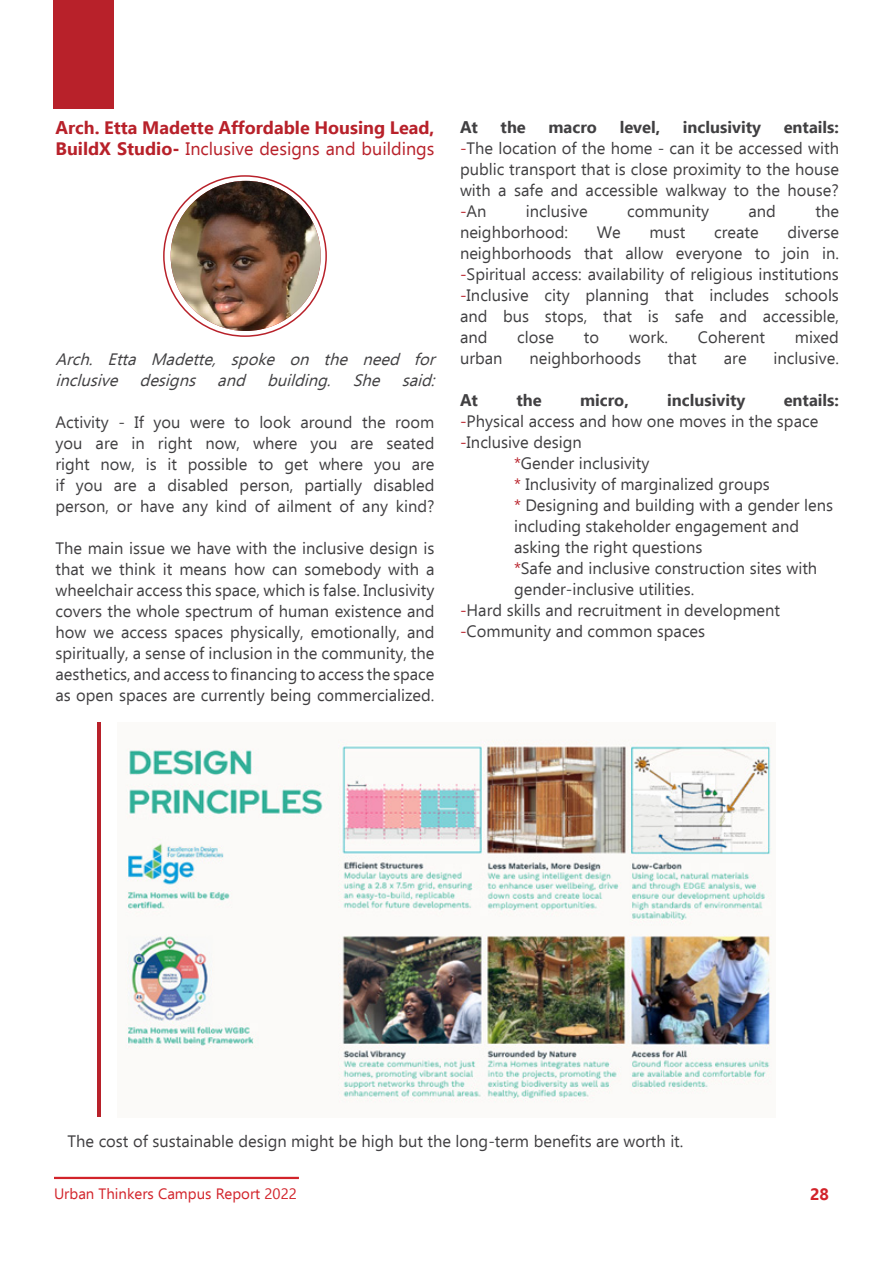
<style>
.page{position:relative;width:893px;height:1263px;background:#fff}
.page>*{position:absolute;margin:0;border:0;box-sizing:border-box;transform-origin:0 0}
.t1{font:700 18px/21px "Ebrima";color:#b8212a}
.t2{font:16.5px/21px "Ebrima";color:#414042;text-align:justify}
.t3{font:italic 16.5px/21px "Ebrima";color:#414042}
.t4{font:700 16.5px "Ebrima";color:#414042}
.t5{font:700 16.5px "Ebrima";color:#d2232a}
.t6{font:15px "Ebrima";color:#d2232a}
.s1{font-weight:400}
.s2{font-weight:700}
.s3{color:#b8212a}
</style>
<div class="page">
<hr style="left:54px;top:1177px;width:245px;height:2px;background:#d2232a">
<div style="left:53px;top:0;width:61px;height:108px;background:#b8212a"></div>
<img style="left:171px;top:181px;width:150px;height:150px;border-radius:75px">
<img style="left:126px;top:740px;width:646px;height:362px">
<hr style="left:97px;top:722px;width:4px;height:395px;background:#b8212a">
<p class="t1" style="left:56px;top:116px;width:380px">Arch. Etta Madette Affordable Housing Lead,<br>BuildX Studio- <span class="s1">Inclusive designs and buildings</span></p>
<p class="t3" style="left:55px;top:348px;width:387px">Arch. Etta Madette, spoke on the need for inclusive designs and building. She said:</p>
<p class="t2" style="left:56px;top:411px;width:380px">Activity - If you were to look around the room you are in right now, where you are seated right now, is it possible to get where you are if you are a disabled person, partially disabled person, or have any kind of ailment of any kind?</p>
<p class="t2" style="left:56px;top:537px;width:380px">The main issue we have with the inclusive design is that we think it means how can somebody with a wheelchair access this space, which is false. Inclusivity covers the whole spectrum of human existence and how we access spaces physically, emotionally, and spiritually, a sense of inclusion in the community, the aesthetics, and access to financing to access the space as open spaces are currently being commercialized.</p>
<p class="t4" style="left:460px;top:114px;width:20px">At</p>
<p class="t4" style="left:501px;top:114px;width:27px">the</p>
<p class="t4" style="left:548px;top:114px;width:50px">macro</p>
<p class="t4" style="left:620px;top:114px;width:42px">level,</p>
<p class="t4" style="left:683px;top:114px;width:80px">inclusivity</p>
<p class="t2" style="left:460px;top:116px;width:380px;text-indent:324px"><span class="s2">entails: </span><span class="s3">-</span>The location of the home - can it be accessed with public transport that is close proximity to the house with a safe and accessible walkway to the house? <span class="s3">-</span>An</p>
<p class="t2" style="left:526px;top:200px;width:63px">inclusive</p>
<p class="t2" style="left:627px;top:200px;width:83px">community</p>
<p class="t2" style="left:749px;top:200px;width:29px">and</p>
<p class="t2" style="left:815px;top:200px;width:25px">the</p>
<p class="t2" style="left:460px;top:221px;width:110px">neighborhood:</p>
<p class="t2" style="left:597px;top:221px;width:26px">We</p>
<p class="t2" style="left:649px;top:221px;width:38px">must</p>
<p class="t2" style="left:714px;top:221px;width:46px">create</p>
<p class="t2" style="left:460px;top:221px;width:380px;text-indent:327px">diverse neighborhoods that allow everyone to join in. <span class="s3">-</span>Spiritual access: availability of religious institutions <span class="s3">-</span>Inclusive city planning that includes schools and bus stops, that is safe and accessible, and</p>
<p class="t2" style="left:517px;top:326px;width:38px">close</p>
<p class="t2" style="left:584px;top:326px;width:17px">to</p>
<p class="t2" style="left:629px;top:326px;width:41px">work.</p>
<p class="t2" style="left:698px;top:326px;width:69px">Coherent</p>
<p class="t2" style="left:795px;top:326px;width:46px">mixed</p>
<p class="t2" style="left:460px;top:347px;width:44px">urban</p>
<p class="t2" style="left:529px;top:347px;width:113px">neighborhoods</p>
<p class="t2" style="left:668px;top:347px;width:30px">that</p>
<p class="t2" style="left:724px;top:347px;width:24px">are</p>
<p class="t2" style="left:774px;top:347px;width:67px">inclusive.</p>
<p class="t4" style="left:460px;top:387px;width:20px">At</p>
<p class="t4" style="left:516px;top:387px;width:27px">the</p>
<p class="t4" style="left:580px;top:387px;width:50px">micro,</p>
<p class="t4" style="left:667px;top:387px;width:80px">inclusivity</p>
<p class="t4" style="left:784px;top:387px;width:57px">entails:</p>
<p class="t2" style="left:460px;top:410px;width:360px"><span class="s3">-</span>Physical access and how one moves in the space</p>
<p class="t2" style="left:460px;top:431px;width:123px"><span class="s3">-</span>Inclusive design</p>
<p class="t2" style="left:514px;top:452px;width:137px"><span class="s3">*</span>Gender inclusivity</p>
<p class="t2" style="left:514px;top:473px;width:257px"><span class="s3">*</span> Inclusivity of marginalized groups</p>
<p class="t2" style="left:514px;top:494px;width:321px"><span class="s3">*</span> Designing and building with a gender lens</p>
<p class="t2" style="left:514px;top:515px;width:287px">including stakeholder engagement and</p>
<p class="t2" style="left:514px;top:536px;width:190px">asking the right questions</p>
<p class="t2" style="left:514px;top:557px;width:305px"><span class="s3">*</span>Safe and inclusive construction sites with</p>
<p class="t2" style="left:514px;top:578px;width:182px">gender-inclusive utilities.</p>
<p class="t2" style="left:460px;top:599px;width:322px"><span class="s3">-</span>Hard skills and recruitment in development</p>
<p class="t2" style="left:460px;top:620px;width:247px"><span class="s3">-</span>Community and common spaces</p>
<p class="t2" style="left:68px;top:1130px;width:617px">The cost of sustainable design might be high but the long-term benefits are worth it.</p>
<p class="t6" style="left:54px;top:1182px;width:244px">Urban Thinkers Campus Report 2022</p>
<p class="t5" style="left:810px;top:1180px;width:20px">28</p>
</div>
